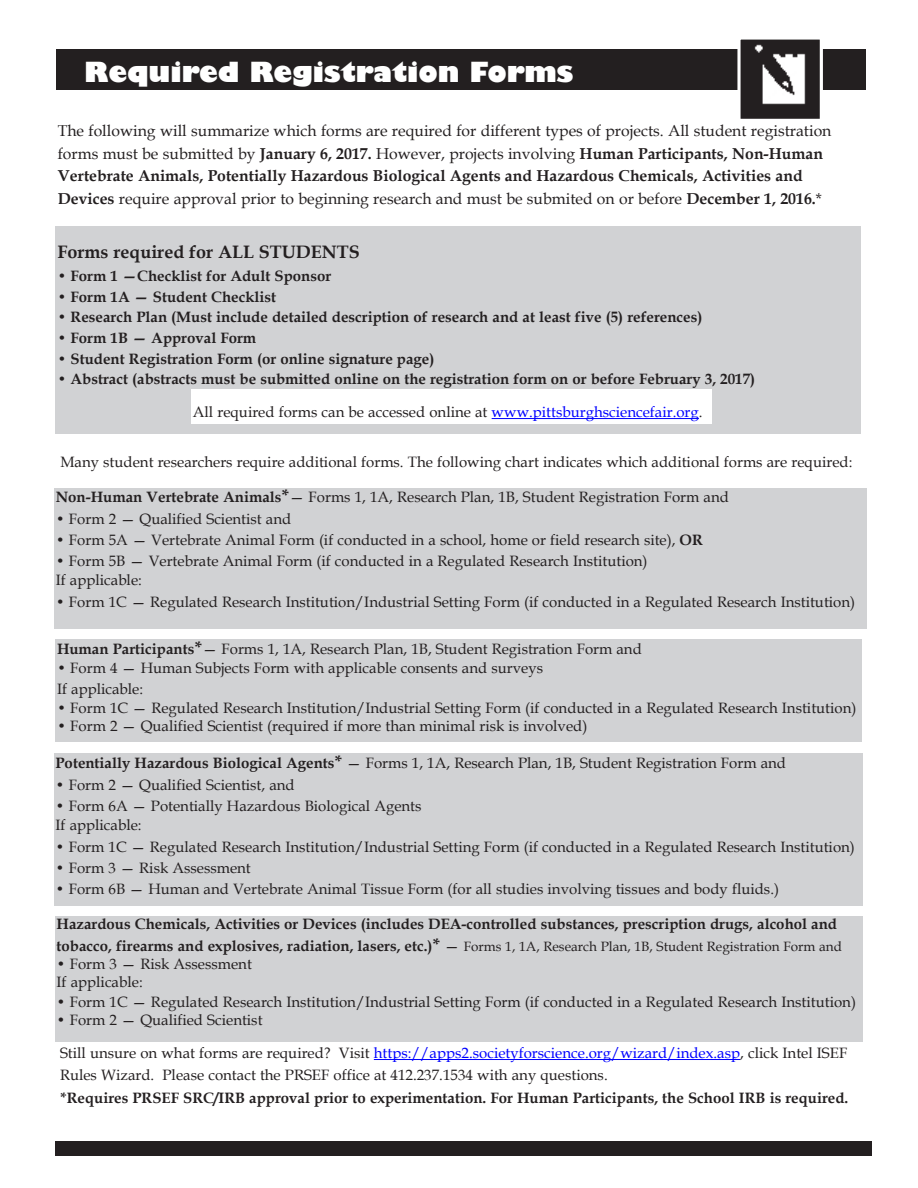
<style>
.page{position:relative;width:918px;height:1188px;background:#fff}
.page>*{position:absolute;margin:0;border:0;box-sizing:border-box;transform-origin:0 0}
.Heading{font:800 27px "Gill Sans";color:#fff}
.t1{font:700 18px "Book Antiqua";color:#231f20}
.t2{font:15.75px/22.5px "Book Antiqua";color:#231f20}
.text{font:15px/22.5px "Book Antiqua";color:#231f20}
.text-2{font:700 15px/21.6px "Book Antiqua";color:#231f20}
.s1{font-weight:700}
.s2{color:#00f}
.s3{font-weight:700;font-size:18px}
.s4{font-size:18px}
.s5{font-weight:400}
.s6{font-weight:400;font-size:13.5px}
</style>
<div class="page">
<div style="left:56px;top:1141px;width:816px;height:15px;background:#231f20"></div>
<div style="left:56px;top:49px;width:810px;height:41px;background:#231f20"></div>
<img style="left:741px;top:40px;width:78px;height:78px">
<div style="left:737px;top:36px;width:86px;height:86px;border:3px solid #fff"></div>
<div style="left:56px;top:226px;width:805px;height:208px;background:#d1d2d4"></div>
<div style="left:54px;top:488px;width:812px;height:140px;background:#d1d2d4"></div>
<div style="left:56px;top:639px;width:806px;height:103px;background:#d1d2d4"></div>
<hr style="left:374px;top:1059px;width:366px;height:1px;background:#00f">
<div style="left:54px;top:753px;width:808px;height:153px;background:#d1d2d4"></div>
<div style="left:55px;top:917px;width:807px;height:125px;background:#d1d2d4"></div>
<div style="left:191px;top:389px;width:521px;height:35px;background:#fff"></div>
<hr style="left:492px;top:418px;width:207px;height:1px;background:#00f">
<p class="Heading" style="left:84px;top:55px;width:491px">Required Registration Forms</p>
<p class="t2" style="left:58px;top:119px;width:775px">The following will summarize which forms are required for different types of projects. All student registration forms must be submitted by <span class="s1">January 6, 2017.</span> However, projects involving <span class="s1">Human Participants, Non-Human Vertebrate Animals, Potentially Hazardous Biological Agents and Hazardous Chemicals, Activities and Devices</span> require approval prior to beginning research and must be submited on or before <span class="s1">December 1, 2016.</span>*</p>
<p class="t1" style="left:57px;top:240px;width:304px">Forms required for ALL STUDENTS</p>
<p class="text-2" style="left:57px;top:265px;width:275px">• Form 1 —Checklist for Adult Sponsor</p>
<p class="text-2" style="left:57px;top:286px;width:220px">• Form 1A — Student Checklist</p>
<p class="text-2" style="left:57px;top:306px;width:646px">• Research Plan (Must include detailed description of research and at least five (5) references)</p>
<p class="text-2" style="left:57px;top:327px;width:200px">• Form 1B — Approval Form</p>
<p class="text-2" style="left:57px;top:348px;width:379px">• Student Registration Form (or online signature page)</p>
<p class="text-2" style="left:57px;top:368px;width:699px">• Abstract (abstracts must be submitted online on the registration form on or before February 3, 2017)</p>
<p class="text" style="left:193px;top:400px;width:511px">All required forms can be accessed online at <span class="s2">www.pittsburghsciencefair.org</span>.</p>
<p class="text" style="left:60px;top:450px;width:794px">Many student researchers require additional forms. The following chart indicates which additional forms are required:</p>
<p class="text" style="left:56px;top:485px;width:675px"><span class="s1">Non-Human Vertebrate Animals</span><span class="s3">*</span>— Forms 1, 1A, Research Plan, 1B, Student Registration Form and</p>
<p class="text" style="left:56px;top:508px;width:237px"><span class="s1">•</span> Form 2 — Qualified Scientist and</p>
<p class="text" style="left:56px;top:528px;width:649px"><span class="s1">•</span> Form 5A — Vertebrate Animal Form (if conducted in a school, home or field research site), <span class="s1">OR</span></p>
<p class="text" style="left:56px;top:549px;width:593px"><span class="s1">•</span> Form 5B — Vertebrate Animal Form (if conducted in a Regulated Research Institution)</p>
<p class="text" style="left:56px;top:568px;width:88px">If applicable:</p>
<p class="text" style="left:56px;top:591px;width:801px"><span class="s1">•</span> Form 1C — Regulated Research Institution/Industrial Setting Form (if conducted in a Regulated Research Institution)</p>
<p class="text" style="left:57px;top:637px;width:586px"><span class="s1">Human Participants</span><span class="s3">*</span>— Forms 1, 1A, Research Plan, 1B, Student Registration Form and</p>
<p class="text" style="left:57px;top:656px;width:488px"><span class="s1">•</span> Form 4 — Human Subjects Form with applicable consents and surveys</p>
<p class="text" style="left:57px;top:677px;width:88px">If applicable:</p>
<p class="text" style="left:57px;top:697px;width:801px"><span class="s1">•</span> Form 1C — Regulated Research Institution/Industrial Setting Form (if conducted in a Regulated Research Institution)</p>
<p class="text" style="left:57px;top:714px;width:532px"><span class="s1">•</span> Form 2 — Qualified Scientist (required if more than minimal risk is involved)</p>
<p class="text" style="left:56px;top:751px;width:732px"><span class="s1">Potentially Hazardous Biological Agents</span><span class="s3">*</span> — Forms 1, 1A, Research Plan, 1B, Student Registration Form and</p>
<p class="text" style="left:56px;top:773px;width:241px"><span class="s1">•</span> Form 2 — Qualified Scientist, and</p>
<p class="text" style="left:56px;top:794px;width:368px"><span class="s1">•</span> Form 6A — Potentially Hazardous Biological Agents</p>
<p class="text" style="left:56px;top:813px;width:88px">If applicable:</p>
<p class="text" style="left:56px;top:836px;width:801px"><span class="s1">•</span> Form 1C — Regulated Research Institution/Industrial Setting Form (if conducted in a Regulated Research Institution)</p>
<p class="text" style="left:56px;top:856px;width:197px"><span class="s1">•</span> Form 3 — Risk Assessment</p>
<p class="text" style="left:56px;top:877px;width:725px"><span class="s1">•</span> Form 6B — Human and Vertebrate Animal Tissue Form (for all studies involving tissues and body fluids.)</p>
<p class="text-2" style="left:57px;top:913px;width:787px">Hazardous Chemicals, Activities or Devices (includes DEA-controlled substances, prescription drugs, alcohol and tobacco, firearms and explosives, radiation, lasers, etc.)<span class="s4">*</span> <span class="s5">—</span> <span class="s6">Forms 1, 1A, Research Plan, 1B, Student Registration Form and</span></p>
<p class="text" style="left:57px;top:954px;width:197px;line-height:18px"><span class="s1">•</span> Form 3 — Risk Assessment<br>If applicable:</p>
<p class="text" style="left:57px;top:991px;width:801px"><span class="s1">•</span> Form 1C — Regulated Research Institution/Industrial Setting Form (if conducted in a Regulated Research Institution)</p>
<p class="text" style="left:57px;top:1009px;width:208px"><span class="s1">•</span> Form 2 — Qualified Scientist</p>
<p class="text" style="left:60px;top:1041px;width:789px">Still unsure on what forms are required? Visit <span class="s2">https://apps2.societyforscience.org/wizard/index.asp</span>, click Intel ISEF<br>Rules Wizard. Please contact the PRSEF office at 412.237.1534 with any questions.</p>
<p class="text-2" style="left:60px;top:1087px;width:790px">*Requires PRSEF SRC/IRB approval prior to experimentation. For Human Participants, the School IRB is required.</p>
</div>
